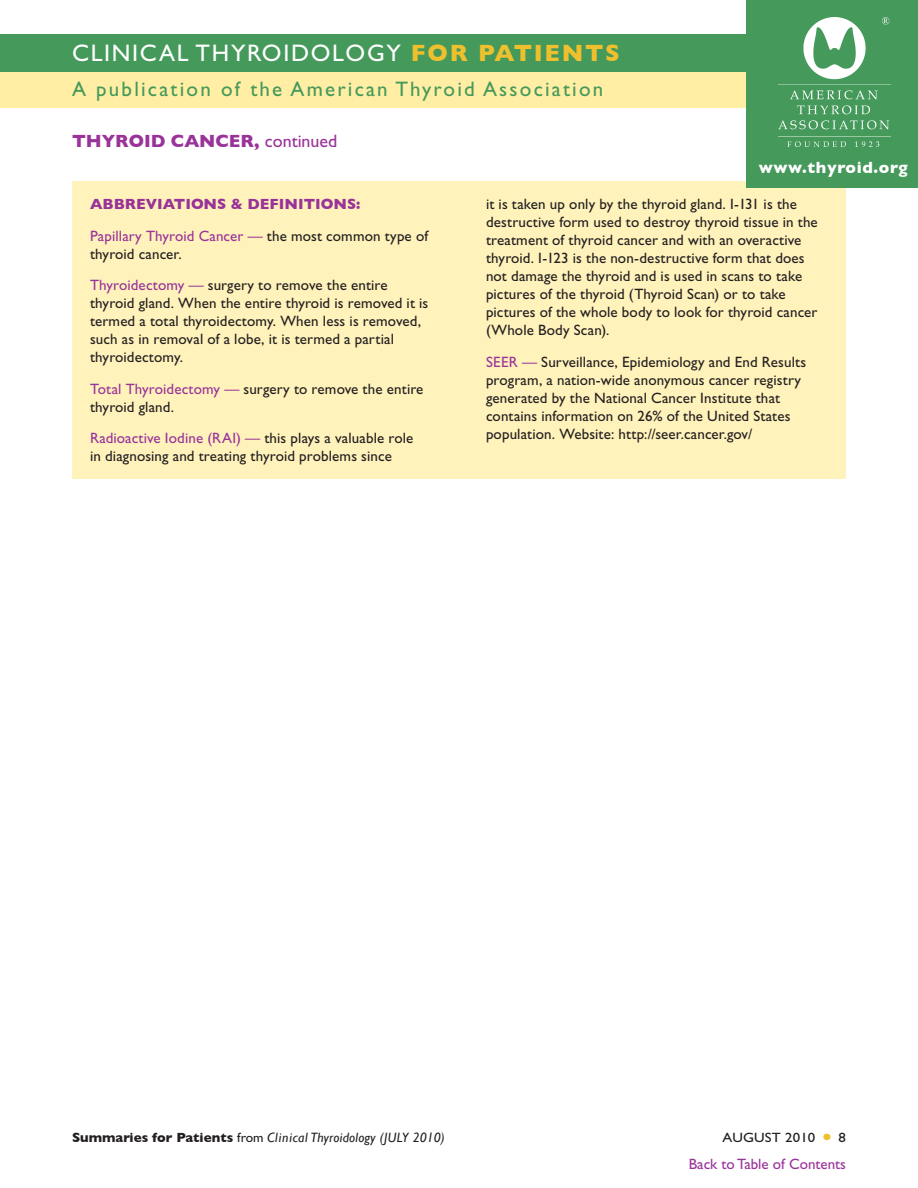
<style>
.page{position:relative;width:918px;height:1188px;background:#fff}
.page>*{position:absolute;margin:0;border:0;box-sizing:border-box;transform-origin:0 0}
.t1{font:24px "Gill Sans Std";letter-spacing:.07em;color:#fff}
.t2{font:21px "Gill Sans Std";letter-spacing:.105em;color:#45995b}
.Topic_Header{font:700 18px "Gill Sans";color:#939}
.t3{font:700 16.5px "Gill Sans";letter-spacing:.04em;color:#fff}
.abbreviations_body{font:15px/18px "Gill Sans Std";letter-spacing:.01em;color:#231f20}
.abbreviations_head{font:700 15px "Gill Sans";color:#939}
.t4{font:15px "Gill Sans Std";color:#939}
.t5{font:italic 13.5px "Gill Sans";letter-spacing:.02em;color:#231f20}
.t6{font:13.5px "Gill Sans Std";letter-spacing:.01em;color:#231f20;scale:1.1 1}
.s1{font-family:"Gill Sans";font-weight:700;color:#efc02d}
.s2{font-family:"Gill Sans Std";font-weight:400}
.s3{color:#939}
.s4{font-weight:700;font-style:normal}
.s5{font-family:"Gill Sans Std";font-style:normal}
</style>
<div class="page">
<div style="left:72px;top:181px;width:774px;height:297px;background:#fff2bb"></div>
<div style="left:0;top:70px;width:918px;height:38px;background:#ffeea4"></div>
<div style="left:0;top:35px;width:918px;height:37px;background:#45995b"></div>
<div style="left:747px;top:0;width:171px;height:188px;background:#45995b"></div>
<img style="left:778px;top:18px;width:112px;height:129px">
<p class="t1" style="left:72px;top:40px;width:550px">CLINICAL THYROIDOLOGY <span class="s1">FOR PATIENTS</span></p>
<p class="t2" style="left:72px;top:77px;width:533px">A publication of the American Thyroid Association</p>
<p class="Topic_Header" style="left:72px;top:131px;width:267px">THYROID CANCER, <span class="s2">continued</span></p>
<p class="abbreviations_head" style="left:90px;top:195px;width:272px">ABBREVIATIONS &amp; DEFINITIONS:</p>
<p class="abbreviations_body" style="left:90px;top:227px;width:340px"><span class="s3">Papillary Thyroid Cancer —</span> the most common type of thyroid cancer.</p>
<p class="abbreviations_body" style="left:90px;top:276px;width:340px"><span class="s3">Thyroidectomy —</span> surgery to remove the entire thyroid gland. When the entire thyroid is removed it is termed a total thyroidectomy. When less is removed, such as in removal of a lobe, it is termed a partial thyroidectomy.</p>
<p class="abbreviations_body" style="left:90px;top:380px;width:335px"><span class="s3">Total Thyroidectomy —</span> surgery to remove the entire thyroid gland.</p>
<p class="abbreviations_body" style="left:90px;top:429px;width:325px"><span class="s3">Radioactive Iodine (RAI) —</span> this plays a valuable role in diagnosing and treating thyroid problems since</p>
<p class="t3" style="left:759px;top:158px;width:150px">www.thyroid.org</p>
<p class="abbreviations_body" style="left:486px;top:195px;width:333px">it is taken up only by the thyroid gland. I-131 is the destructive form used to destroy thyroid tissue in the treatment of thyroid cancer and with an overactive thyroid. I-123 is the non-destructive form that does not damage the thyroid and is used in scans to take pictures of the thyroid (Thyroid Scan) or to take pictures of the whole body to look for thyroid cancer (Whole Body Scan).</p>
<p class="abbreviations_body" style="left:486px;top:353px;width:322px"><span class="s3">SEER —</span> Surveillance, Epidemiology and End Results program, a nation-wide anonymous cancer registry generated by the National Cancer Institute that contains information on 26% of the United States population. Website: http://seer.cancer.gov/</p>
<p class="t5" style="left:72px;top:1130px;width:374px"><span class="s4">Summaries for Patients</span> <span class="s5">from</span> Clinical Thyroidology (JULY 2010)</p>
<p class="t6" style="left:723px;top:1130px;width:86px">AUGUST 2010</p>
<p class="t6" style="left:839px;top:1130px;width:8px">8</p>
<p class="t4" style="left:689px;top:1155px;width:159px">Back to Table of Contents</p>
</div>
